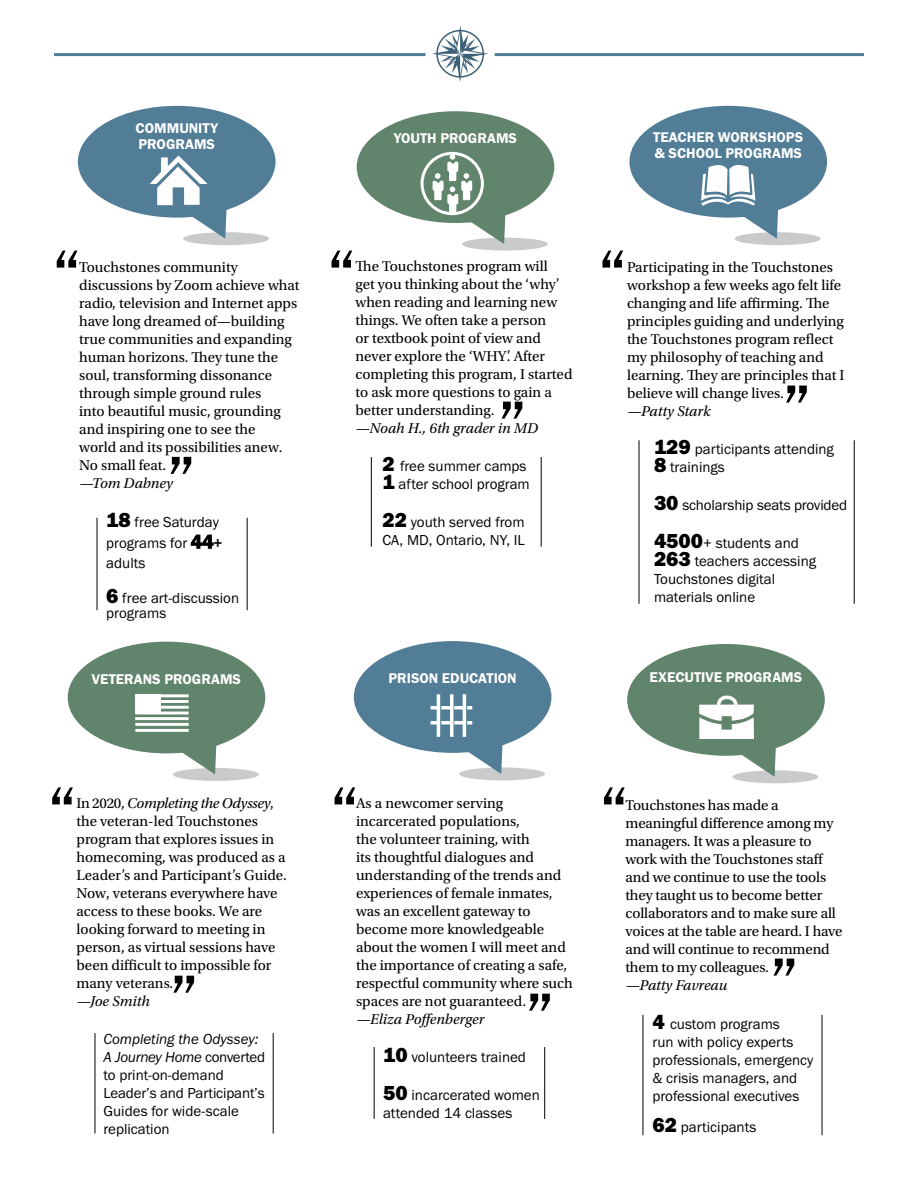
<style>
.page{position:relative;width:918px;height:1188px;background:#fff}
.page>*{position:absolute;margin:0;border:0;box-sizing:border-box;transform-origin:0 0}
.t1{font:79.5px "Franklin Gothic URW Boo";color:#000}
.t2{font:15px/18px "Utopia Std";color:#000}
.t3{font:15px/18px "Franklin Gothic URW Boo";color:#000}
.t4{font:italic 15px "Utopia Std";color:#000}
.t5{font:15px/18px "Franklin Gothic URW Boo Ita";letter-spacing:-.005em;color:#000}
.t6{font:15px "Franklin Gothic";color:#000}
.t7{font:14.7px/15.8px "Franklin Gothic URW Dem";color:#fff}
.s1{font-family:"Franklin Gothic URW Hea";font-size:21px}
.s2{font-family:"Franklin Gothic"}
.s3{font-family:"Franklin Gothic";font-weight:600;font-size:19.5px}
.s4{font-family:"Franklin Gothic";font-weight:600}
.s5{font-style:italic}
.s6{font-family:"Franklin Gothic URW Boo"}
</style>
<div class="page">
<hr style="left:54px;top:53px;width:372px;height:3px;background:#527d97">
<hr style="left:495px;top:53px;width:369px;height:3px;background:#527d97">
<svg style="left:432px;top:26px;width:56px;height:56px"></svg>
<div style="left:173px;top:768px;width:86px;height:13px;background:#c9cacc;border-radius:50%"></div>
<div style="left:68px;top:642px;width:197px;height:111px;background:#61846c;border-radius:50%"></div>
<svg style="left:181px;top:745px;width:36px;height:29px"></svg>
<div style="left:732px;top:770px;width:86px;height:13px;background:#c9cacc;border-radius:50%"></div>
<div style="left:627px;top:644px;width:198px;height:112px;background:#61846c;border-radius:50%"></div>
<hr style="left:135px;top:706px;width:54px;height:3px;background:#fff">
<hr style="left:136px;top:700px;width:53px;height:3px;background:#fff">
<hr style="left:135px;top:694px;width:54px;height:3px;background:#fff">
<hr style="left:135px;top:723px;width:54px;height:3px;background:#fff">
<hr style="left:135px;top:729px;width:54px;height:3px;background:#fff">
<hr style="left:135px;top:717px;width:54px;height:3px;background:#fff">
<hr style="left:135px;top:712px;width:54px;height:2px;background:#fff">
<div style="left:135px;top:695px;width:26px;height:19px;background:#fff"></div>
<div style="left:459px;top:767px;width:86px;height:13px;background:#c9cacc;border-radius:50%"></div>
<div style="left:354px;top:641px;width:197px;height:112px;background:#527d97;border-radius:50%"></div>
<svg style="left:467px;top:745px;width:36px;height:29px"></svg>
<hr style="left:437px;top:694px;width:3px;height:43px;background:#fff">
<svg style="left:450px;top:694px;width:4px;height:43px"></svg>
<hr style="left:463px;top:694px;width:3px;height:43px;background:#fff">
<svg style="left:431px;top:706px;width:6px;height:4px"></svg>
<svg style="left:431px;top:721px;width:6px;height:4px"></svg>
<svg style="left:467px;top:706px;width:5px;height:4px"></svg>
<svg style="left:467px;top:721px;width:5px;height:4px"></svg>
<svg style="left:441px;top:706px;width:11px;height:4px"></svg>
<svg style="left:441px;top:721px;width:10px;height:4px"></svg>
<svg style="left:454px;top:706px;width:9px;height:4px"></svg>
<svg style="left:454px;top:721px;width:9px;height:4px"></svg>
<svg style="left:699px;top:695px;width:77px;height:82px"></svg>
<hr style="left:374px;top:1047px;width:1px;height:72px;background:#000">
<hr style="left:95px;top:1033px;width:1px;height:101px;background:#000">
<hr style="left:273px;top:1033px;width:1px;height:101px;background:#000">
<hr style="left:643px;top:1015px;width:1px;height:120px;background:#000">
<hr style="left:822px;top:1015px;width:1px;height:120px;background:#000">
<hr style="left:544px;top:1047px;width:1px;height:72px;background:#000">
<div style="left:735px;top:232px;width:86px;height:13px;background:#c9cacc;border-radius:50%"></div>
<div style="left:629px;top:106px;width:198px;height:112px;background:#527d97;border-radius:50%"></div>
<svg style="left:701px;top:165px;width:77px;height:74px"></svg>
<hr style="left:97px;top:518px;width:1px;height:92px;background:#000">
<hr style="left:247px;top:518px;width:1px;height:92px;background:#000">
<hr style="left:371px;top:457px;width:1px;height:90px;background:#000">
<hr style="left:541px;top:457px;width:1px;height:90px;background:#000">
<hr style="left:639px;top:440px;width:1px;height:164px;background:#000">
<hr style="left:854px;top:440px;width:1px;height:164px;background:#000">
<div style="left:183px;top:232px;width:86px;height:13px;background:#c9cacc;border-radius:50%"></div>
<div style="left:78px;top:106px;width:198px;height:112px;background:#527d97;border-radius:50%"></div>
<svg style="left:150px;top:156px;width:77px;height:83px"></svg>
<div style="left:462px;top:238px;width:86px;height:13px;background:#c9cacc;border-radius:50%"></div>
<div style="left:357px;top:111px;width:197px;height:112px;background:#61846c;border-radius:50%"></div>
<svg style="left:433px;top:154px;width:73px;height:90px"></svg>
<div style="left:421px;top:152px;width:63px;height:63px;border:3px solid #fff;border-radius:50%"></div>
<p class="t7" style="left:136px;top:120px;width:84px">COMMUNITY<br>PROGRAMS</p>
<p class="t7" style="left:394px;top:130px;width:125px">YOUTH PROGRAMS</p>
<p class="t7" style="left:653px;top:129px;width:152px">TEACHER WORKSHOPS &amp; SCHOOL PROGRAMS</p>
<h1 class="t1" style="left:51px;top:228px;width:33px">“</h1>
<p class="t2" style="left:79px;top:259px;width:222px">Touchstones community discussions by Zoom achieve what radio, television and Internet apps have long dreamed of—building true communities and expanding human horizons. They tune the soul, transforming dissonance through simple ground rules<br>into beautiful music, grounding and inspiring one to see the<br>world and its possibilities anew.<br>No small feat.</p>
<p class="t4" style="left:79px;top:475px;width:95px">—Tom Dabney</p>
<p class="t3" style="left:106px;top:510px;width:118px;line-height:21.8px"><span class="s1">18</span> free Saturday programs <span class="s2">for</span> <span class="s3">44</span><span class="s4">+</span></p>
<p class="t6" style="left:106px;top:554px;width:41px">adults</p>
<p class="t3" style="left:106px;top:589px;width:134px;line-height:15.6px"><span class="s1">6</span> free art-discussion programs</p>
<h1 class="t1" style="left:165px;top:434px;width:33px">”</h1>
<h1 class="t1" style="left:326px;top:228px;width:33px">“</h1>
<h1 class="t1" style="left:597px;top:228px;width:33px">“</h1>
<p class="t2" style="left:356px;top:257px;width:219px">The Touchstones program will<br>get you thinking about the ‘why’ when reading and learning new things. We often take a person<br>or textbook point of view and never explore the ‘WHY’. After completing this program, I started to ask more questions to gain a better understanding.</p>
<p class="t4" style="left:356px;top:420px;width:184px">—Noah H., 6th grader in MD</p>
<p class="t3" style="left:382px;top:457px;width:149px"><span class="s1">2</span> free summer camps<br><span class="s1">1</span> after school program</p>
<p class="t3" style="left:382px;top:513px;width:144px"><span class="s1">22</span> youth served from<br>CA, MD, Ontario, NY, IL</p>
<p class="t2" style="left:627px;top:258px;width:219px">Participating in the Touchstones workshop a few weeks ago felt life changing and life affirming. The principles guiding and underlying the Touchstones program reflect my philosophy of teaching and learning. They are principles that I believe will change lives.</p>
<p class="t4" style="left:627px;top:403px;width:85px">—Patty Stark</p>
<p class="t3" style="left:654px;top:440px;width:181px"><span class="s1">129</span> participants attending<br><span class="s1">8</span> trainings</p>
<p class="t3" style="left:654px;top:496px;width:195px"><span class="s1">30</span> scholarship seats provided</p>
<p class="t3" style="left:654px;top:534px;width:164px"><span class="s1">4500</span>+ students and<br><span class="s1">263</span> teachers accessing<br>Touchstones digital materials online</p>
<h1 class="t1" style="left:781px;top:363px;width:33px">”</h1>
<h1 class="t1" style="left:496px;top:379px;width:33px">”</h1>
<p class="t7" style="left:92px;top:671px;width:151px">VETERANS PROGRAMS</p>
<p class="t7" style="left:389px;top:670px;width:130px">PRISON EDUCATION</p>
<p class="t7" style="left:650px;top:669px;width:154px">EXECUTIVE PROGRAMS</p>
<h1 class="t1" style="left:46px;top:765px;width:33px">“</h1>
<h1 class="t1" style="left:329px;top:765px;width:33px">“</h1>
<h1 class="t1" style="left:598px;top:765px;width:33px">“</h1>
<p class="t2" style="left:76px;top:794px;width:212px">In 2020, <span class="s5">Completing the Odyssey</span>, the veteran-led Touchstones program that explores issues in homecoming, was produced as a<br>Leader’s and Participant’s Guide.<br>Now, veterans everywhere have access to these books. We are looking forward to meeting in person, as virtual sessions have been difficult to impossible for many veterans.</p>
<p class="t4" style="left:76px;top:993px;width:75px">—Joe Smith</p>
<p class="t5" style="left:103px;top:1030px;width:163px">Completing the Odyssey:<br>A Journey Home <span class="s6">converted</span></p>
<p class="t3" style="left:103px;top:1066px;width:163px">to print-on-demand<br>Leader’s and Participant’s<br>Guides for wide-scale replication</p>
<p class="t2" style="left:356px;top:794px;width:218px">As a newcomer serving incarcerated populations,<br>the volunteer training, with<br>its thoughtful dialogues and understanding of the trends and experiences of female inmates, was an excellent gateway to become more knowledgeable about the women I will meet and the importance of creating a safe, respectful community where such spaces are not guaranteed.</p>
<p class="t4" style="left:356px;top:1011px;width:130px">—Eliza Poffenberger</p>
<p class="t3" style="left:383px;top:1048px;width:144px"><span class="s1">10</span> volunteers trained</p>
<p class="t3" style="left:383px;top:1086px;width:158px"><span class="s1">50</span> incarcerated women attended 14 classes</p>
<p class="t2" style="left:625px;top:797px;width:218px">Touchstones has made a meaningful difference among my managers. It was a pleasure to work with the Touchstones staff and we continue to use the tools they taught us to become better collaborators and to make sure all voices at the table are heard. I have and will continue to recommend them to my colleagues.</p>
<p class="t4" style="left:625px;top:977px;width:103px">—Patty Favreau</p>
<p class="t3" style="left:652px;top:1014px;width:162px"><span class="s1">4</span> custom programs<br>run with policy experts professionals, emergency &amp; crisis managers, and professional executives</p>
<p class="t3" style="left:652px;top:1118px;width:105px"><span class="s1">62</span> participants</p>
<h1 class="t1" style="left:768px;top:936px;width:33px">”</h1>
<h1 class="t1" style="left:168px;top:953px;width:33px">”</h1>
<h1 class="t1" style="left:523px;top:971px;width:33px">”</h1>
</div>
